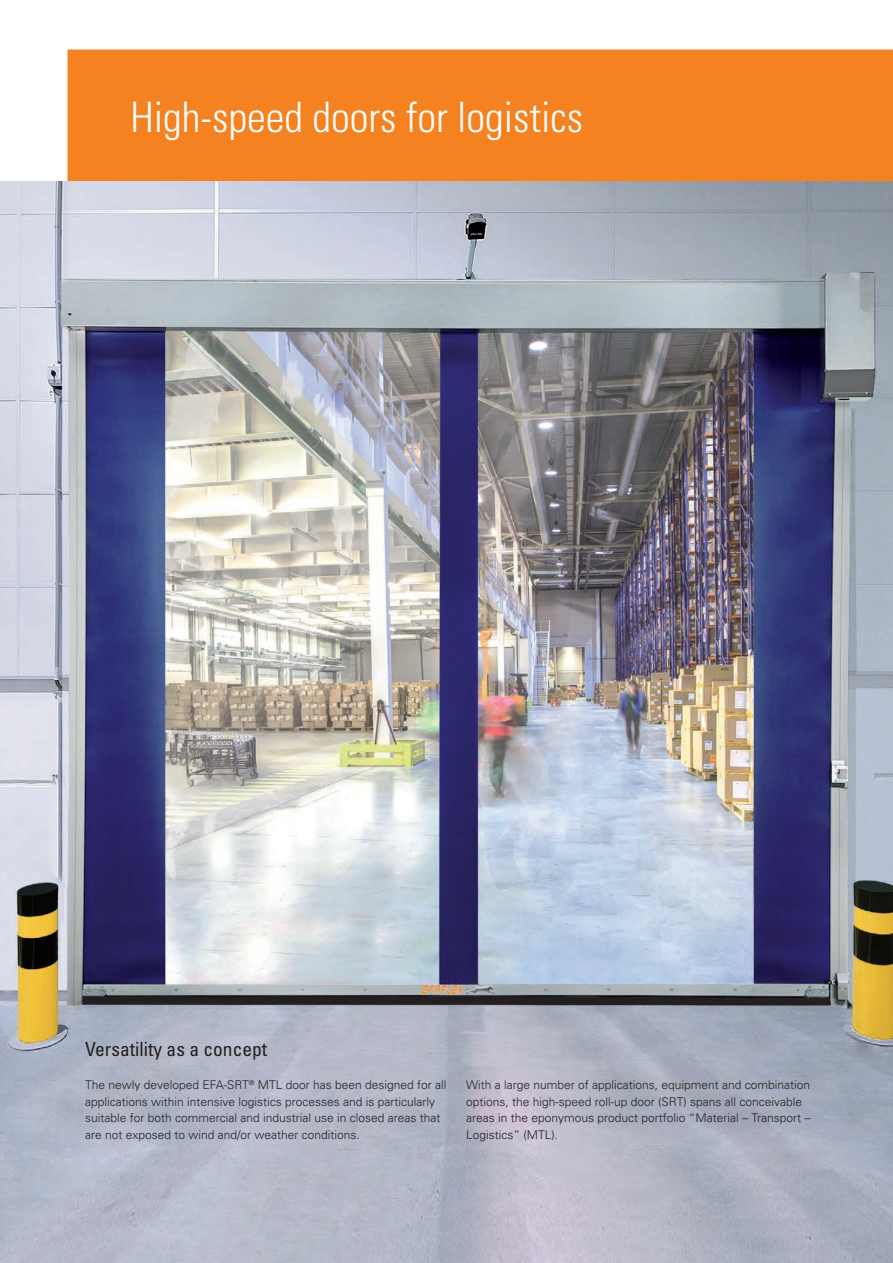
<style>
.page{position:relative;width:893px;height:1263px;background:#fff}
.page>*{position:absolute;margin:0;border:0;box-sizing:border-box;transform-origin:0 0}
.t1{font:300 condensed 42px "Univers";color:#fff}
.t2{font:condensed 19.5px "Univers";color:#231f20}
.t3{font:300 12px/16.5px "Univers";color:#231f20}
</style>
<div class="page">
<div style="left:68px;top:50px;width:825px;height:132px;background:#f58220"></div>
<img style="left:0;top:182px;width:893px;height:1081px">
<h1 class="t1" style="left:131px;top:92px;width:454px">High-speed doors for logistics</h1>
<h2 class="t2" style="left:85px;top:1037px;width:184px">Versatility as a concept</h2>
<p class="t3" style="left:85px;top:1076px;width:363px">The newly developed EFA-SRT<sup>®</sup> MTL door has been designed for all applications within intensive logistics processes and is particularly suitable for both commercial and industrial use in closed areas that are not exposed to wind and/or weather conditions.</p>
<p class="t3" style="left:466px;top:1076px;width:346px">With a large number of applications, equipment and combination options, the high-speed roll-up door (SRT) spans all conceivable areas in the eponymous product portfolio “Material – Transport – Logistics” (MTL).</p>
</div>
